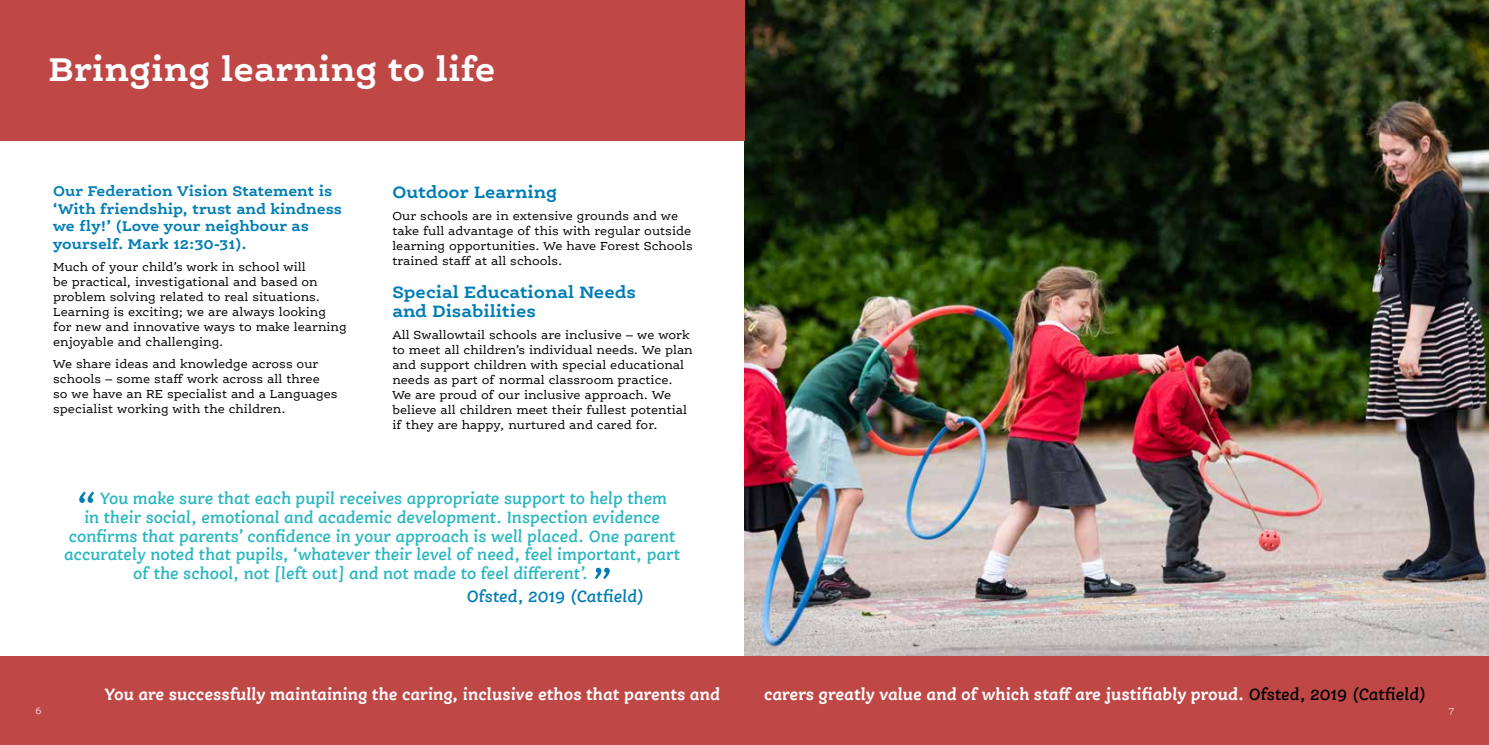
<style>
.page{position:relative;width:1489px;height:745px;background:#fff}
.page>*{position:absolute;margin:0;border:0;box-sizing:border-box;transform-origin:0 0}
.t1{font:italic 300 55px "Ernestine Pro";color:#007db4}
.t2{font:700 35px "Ernestine Pro";color:#fff}
.t3{font:italic 600 17.5px "Ernestine Pro";color:#27b6c0}
.t4{font:italic 700 17.5px "Ernestine Pro";color:#fff}
.t5{font:700 17.5px/18.8px "Ernestine Pro";color:#007db4}
.t6{font:italic 600 17.5px "Ernestine Pro";color:#007db4}
.t7{font:700 15px/17.5px "Ernestine Pro";color:#007db4}
.t8{font:12.5px/15px "Ernestine Pro";color:#000}
.t9{font:300 10px "Ernestine Pro";color:#fff}
.s1{font-weight:600;color:#000}
</style>
<div class="page">
<img style="left:744px;top:0;width:744px;height:655px">
<div style="left:0;top:655px;width:1488px;height:89px;background:#bf4847"></div>
<div style="left:0;top:0;width:744px;height:140px;background:#bf4847"></div>
<h2 class="t2" style="left:49px;top:47px;width:448px">Bringing learning to life</h2>
<p class="t7" style="left:53px;top:182px;width:290px">Our Federation Vision Statement is ‘With friendship, trust and kindness we fly!’ (Love your neighbour as yourself. Mark 12:30-31).</p>
<p class="t8" style="left:53px;top:259px;width:295px">Much of your child’s work in school will<br>be practical, investigational and based on problem solving related to real situations.<br>Learning is exciting; we are always looking for new and innovative ways to make learning enjoyable and challenging.</p>
<p class="t8" style="left:53px;top:356px;width:286px">We share ideas and knowledge across our schools – some staff work across all three<br>so we have an RE specialist and a Languages specialist working with the children.</p>
<h3 class="t5" style="left:392px;top:182px;width:166px">Outdoor Learning</h3>
<p class="t8" style="left:392px;top:208px;width:302px">Our schools are in extensive grounds and we take full advantage of this with regular outside learning opportunities. We have Forest Schools trained staff at all schools.</p>
<h3 class="t5" style="left:392px;top:282px;width:245px">Special Educational Needs and Disabilities</h3>
<p class="t8" style="left:392px;top:327px;width:302px">All Swallowtail schools are inclusive – we work to meet all children’s individual needs. We plan and support children with special educational needs as part of normal classroom practice.<br>We are proud of our inclusive approach. We believe all children meet their fullest potential if they are happy, nurtured and cared for.</p>
<h1 class="t1" style="left:77px;top:480px;width:20px">“</h1>
<h3 class="t3" style="left:100px;top:487px;width:568px">You make sure that each pupil receives appropriate support to help them</h3>
<h3 class="t3" style="left:84px;top:506px;width:577px">in their social, emotional and academic development. Inspection evidence</h3>
<h3 class="t3" style="left:69px;top:524px;width:608px">confirms that parents’ confidence in your approach is well placed. One parent</h3>
<h3 class="t3" style="left:64px;top:543px;width:617px">accurately noted that pupils, ‘whatever their level of need, feel important, part</h3>
<h3 class="t3" style="left:133px;top:562px;width:456px">of the school, not [left out] and not made to feel different’.</h3>
<h1 class="t1" style="left:592px;top:556px;width:20px">”</h1>
<h3 class="t6" style="left:467px;top:585px;width:179px">Ofsted, 2019 (Catfield)</h3>
<h3 class="t4" style="left:105px;top:682px;width:616px">You are successfully maintaining the caring, inclusive ethos that parents and</h3>
<h3 class="t4" style="left:764px;top:682px;width:664px">carers greatly value and of which staff are justifiably proud. <span class="s1">Ofsted, 2019 (Catfield)</span></h3>
<p class="t9" style="left:35px;top:704px;width:8px">6</p>
<p class="t9" style="left:1448px;top:704px;width:7px">7</p>
</div>
